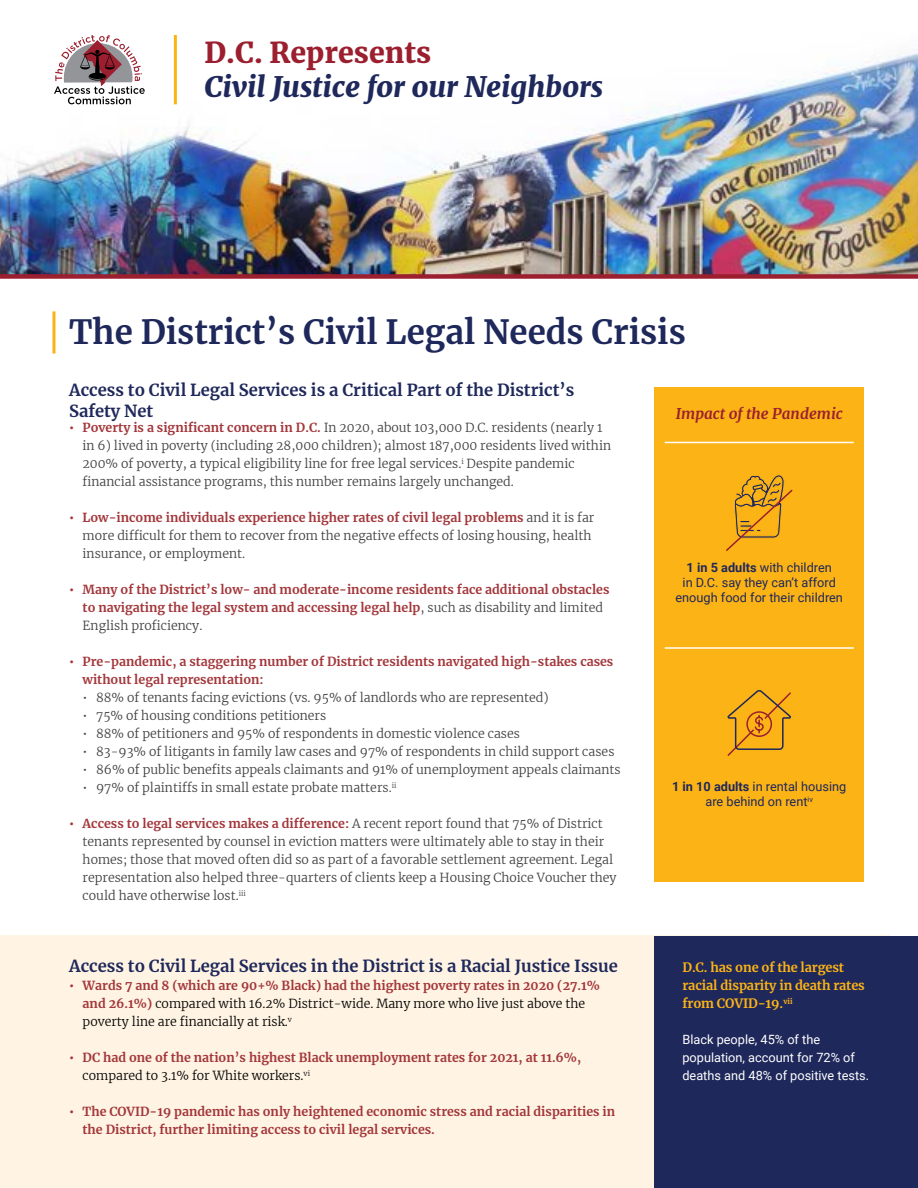
<style>
.page{position:relative;width:918px;height:1188px;background:#fff}
.page>*{position:absolute;margin:0;border:0;box-sizing:border-box;transform-origin:0 0}
.t1{font:700 33px "Merriweather";color:#1f285b}
.t2{font:italic 900 28.5px "Merriweather";color:#1f285b}
.t3{font:900 28.5px "Merriweather";color:#9b1f2f}
.t4{font:700 16.5px/21px "Merriweather";color:#1f285b}
.t5{font:italic 700 15px "Merriweather";color:#9b1f2f}
.t6{font:12.75px/15.3px "Roboto";color:#1f285b;text-align:center}
.t7{font:12.75px/18px "Roboto";color:#fff}
.t8{font:700 12.75px/18px "Merriweather";letter-spacing:-.01em;color:#fcb316}
.t9{font:300 12.3px/18px "Merriweather";color:#414042}
.t10{font:700 12.3px/18px "Merriweather";color:#a3373b}
.t11{font:300 12.3px/18px "Merriweather";color:#000}
.s1{font-weight:700;color:#a3373b}
.s2{font-weight:300;color:#414042}
.s3{font-weight:700}
.s4{font-weight:300;color:#000}
</style>
<div class="page">
<div style="left:0;top:935px;width:889px;height:253px;background:#fff4e3"></div>
<img style="left:0;top:35px;width:918px;height:239px">
<hr style="left:174px;top:35px;width:3px;height:69px;background:#fcb316">
<svg style="left:52px;top:311px;width:4px;height:43px"></svg>
<div style="left:0;top:274px;width:918px;height:5px;background:#9b1f2f"></div>
<svg style="left:54px;top:35px;width:91px;height:69px"></svg>
<div style="left:654px;top:387px;width:210px;height:495px;background:#fcb316"></div>
<div style="left:654px;top:936px;width:264px;height:252px;background:#1f285b"></div>
<hr style="left:665px;top:647px;width:189px;height:2px;background:#fff">
<hr style="left:665px;top:442px;width:189px;height:1px;background:#fff">
<svg style="left:726px;top:474px;width:67px;height:77px"></svg>
<svg style="left:727px;top:690px;width:64px;height:66px"></svg>
<h2 class="t3" style="left:205px;top:33px;width:228px">D.C. Represents</h2>
<h2 class="t2" style="left:205px;top:67px;width:400px">Civil Justice for our Neighbors</h2>
<h1 class="t1" style="left:69px;top:309px;width:618px">The District’s Civil Legal Needs Crisis</h1>
<h3 class="t4" style="left:69px;top:379px;width:507px">Access to Civil Legal Services is a Critical Part of the District’s<br>Safety Net</h3>
<p class="t9" style="left:83px;top:418px;width:530px;text-indent:-14px"><span class="s1">• Poverty is a significant concern in D.C.</span> In 2020, about 103,000 D.C. residents (nearly 1 in 6) lived in poverty (including 28,000 children); almost 187,000 residents lived within 200% of poverty, a typical eligibility line for free legal services.<sup>i</sup> Despite pandemic financial assistance programs, this number remains largely unchanged.</p>
<p class="t9" style="left:83px;top:508px;width:513px;text-indent:-14px"><span class="s1">• Low-income individuals experience higher rates of civil legal problems</span> and it is far more difficult for them to recover from the negative effects of losing housing, health insurance, or employment.</p>
<p class="t10" style="left:83px;top:580px;width:528px;text-indent:-14px">• Many of the District’s low- and moderate-income residents face additional obstacles to navigating the legal system and accessing legal help<span class="s2">, such as disability and limited<br>English proficiency.</span></p>
<p class="t10" style="left:83px;top:652px;width:532px;text-indent:-14px">• Pre-pandemic, a staggering number of District residents navigated high-stakes cases without legal representation:</p>
<p class="t9" style="left:83px;top:688px;width:468px">• 88% of tenants facing evictions (vs. 95% of landlords who are represented)</p>
<p class="t9" style="left:83px;top:706px;width:245px">• 75% of housing conditions petitioners</p>
<p class="t9" style="left:83px;top:724px;width:439px">• 88% of petitioners and 95% of respondents in domestic violence cases</p>
<p class="t9" style="left:83px;top:742px;width:533px">• 83-93% of litigants in family law cases and 97% of respondents in child support cases</p>
<p class="t9" style="left:83px;top:760px;width:540px">• 86% of public benefits appeals claimants and 91% of unemployment appeals claimants</p>
<p class="t9" style="left:83px;top:778px;width:315px">• 97% of plaintiffs in small estate probate matters.<sup>ii</sup></p>
<p class="t9" style="left:83px;top:814px;width:535px;text-indent:-14px"><span class="s1">• Access to legal services makes a difference:</span> A recent report found that 75% of District tenants represented by counsel in eviction matters were ultimately able to stay in their homes; those that moved often did so as part of a favorable settlement agreement. Legal representation also helped three-quarters of clients keep a Housing Choice Voucher they could have otherwise lost.<sup>iii</sup></p>
<p class="t5" style="left:676px;top:403px;width:169px">Impact of the Pandemic</p>
<p class="t6" style="left:676px;top:559px;width:169px"><span class="s3">1 in 5 adults</span> with children<br>in D.C. say they can’t afford enough food for their children</p>
<p class="t6" style="left:672px;top:778px;width:176px"><span class="s3">1 in 10 adults</span> in rental housing are behind on rent<sup>iv</sup></p>
<h3 class="t4" style="left:69px;top:955px;width:550px">Access to Civil Legal Services in the District is a Racial Justice Issue</h3>
<p class="t11" style="left:83px;top:976px;width:519px;text-indent:-14px"><span class="s1">• Wards 7 and 8 (which are 90+% Black) had the highest poverty rates in 2020 (27.1% and 26.1%)</span> compared with 16.2% District-wide. Many more who live just above the poverty line are financially at risk.<sup>v</sup></p>
<p class="t10" style="left:83px;top:1048px;width:500px;text-indent:-14px">• DC had one of the nation’s highest Black unemployment rates for 2021, at 11.6%, <span class="s4">compared to 3.1% for White workers.</span><sup>vi</sup></p>
<p class="t10" style="left:83px;top:1102px;width:534px;text-indent:-14px">• The COVID-19 pandemic has only heightened economic stress and racial disparities in the District, further limiting access to civil legal services.</p>
<p class="t8" style="left:682px;top:958px;width:184px">D.C. has one of the largest racial disparity in death rates from COVID-19.<sup>vii</sup></p>
<p class="t7" style="left:682px;top:1030px;width:188px">Black people, 45% of the population, account for 72% of deaths and 48% of positive tests.</p>
</div>
